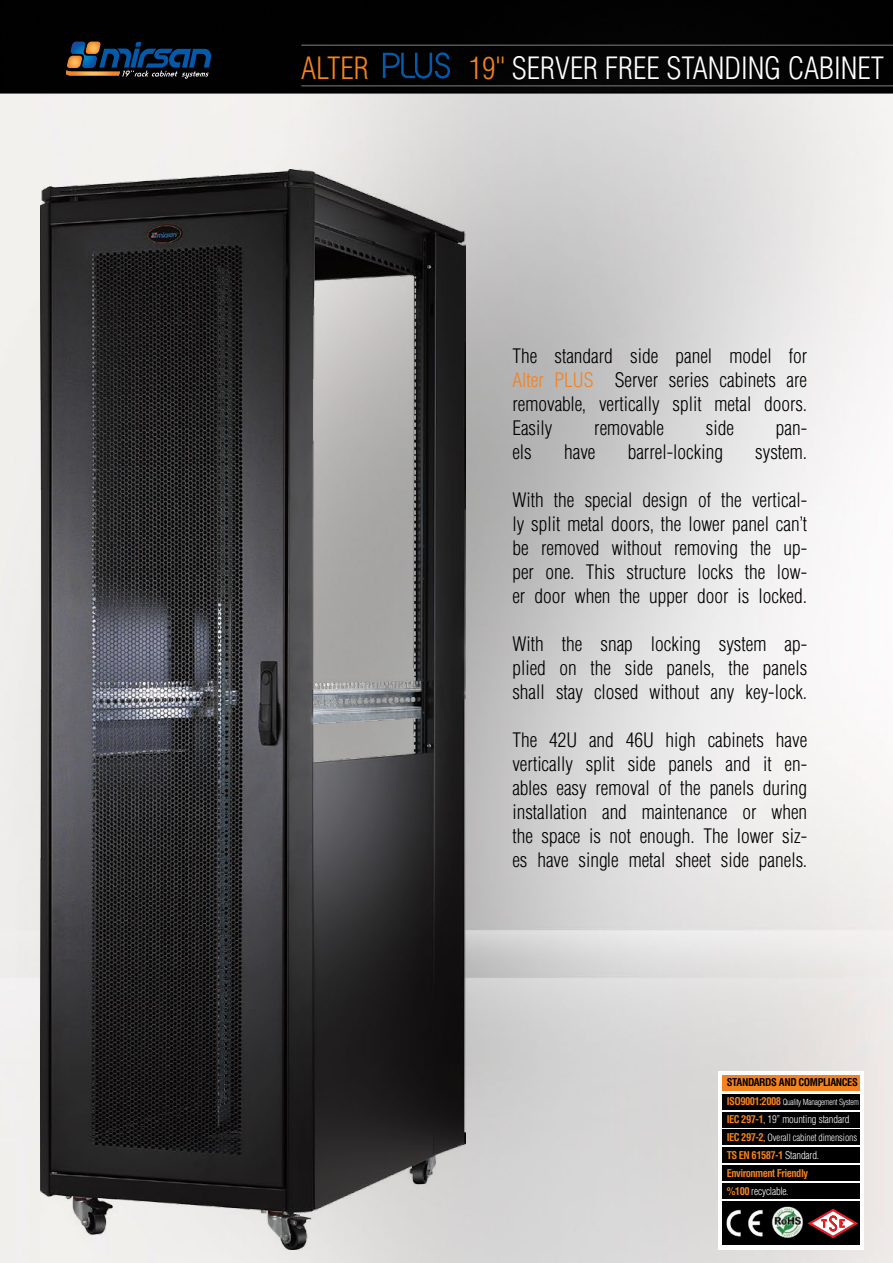
<style>
.page{position:relative;width:893px;height:1263px;background:#fff}
.page>*{position:absolute;margin:0;border:0;box-sizing:border-box;transform-origin:0 0}
.t1{font:30px "Helvetica Condensed Light Tr";color:#fff}
.t2{font:19.5px/24px "Helvetica Condensed Light Tr";color:#000;text-align:justify}
.t3{font:10.5px "Helvetica Condensed Light Tr";letter-spacing:-.01em;color:#fff}
.t4{font:10.5px/18px "Helvetica Cond Bold Tr";letter-spacing:-.05em;color:#f58220}
.t5{font:10.5px "Helvetica Cond Bold Tr";letter-spacing:-.04em;color:#000}
.t6{font:9.75px "Helvetica Condensed Light Tr";letter-spacing:-.01em;color:#fff}
.t7{font:8.25px "Helvetica Condensed Light Tr";letter-spacing:-.03em;color:#fff}
.s1{color:#f58220}
.s2{font-family:"Abeatby Kai";font-size:33px}
.s3{color:#f58221}
.s4{font-family:"Helvetica Cond Bold Tr";font-size:10.5px;color:#f58220}
.s5{font-family:"Helvetica Cond Bold Tr";color:#f58220}
.s6{font-size:10.5px}
.s7{font-family:"Helvetica Condensed Light Tr";color:#fff}
</style>
<div class="page">
<img style="left:0;top:94px;width:893px;height:1169px">
<div style="left:0;top:0;width:893px;height:94px;background:#020202"></div>
<svg style="left:66px;top:42px;width:145px;height:37px"></svg>
<hr style="left:301px;top:45px;width:592px;height:1px;background:#77787b">
<hr style="left:301px;top:85px;width:592px;height:1px;background:#77787b">
<img style="left:40px;top:169px;width:426px;height:1080px">
<svg style="left:718px;top:1071px;width:146px;height:178px"></svg>
<div style="left:722px;top:1075px;width:138px;height:15px;background:#f58220"></div>
<div style="left:722px;top:1094px;width:138px;height:15px;background:#000"></div>
<div style="left:722px;top:1130px;width:138px;height:15px;background:#000"></div>
<div style="left:722px;top:1166px;width:138px;height:15px;background:#000"></div>
<div style="left:722px;top:1112px;width:138px;height:15px;background:#000"></div>
<div style="left:722px;top:1148px;width:138px;height:15px;background:#000"></div>
<div style="left:722px;top:1183px;width:138px;height:15px;background:#000"></div>
<div style="left:722px;top:1201px;width:138px;height:44px;background:#000"></div>
<img style="left:771px;top:1206px;width:32px;height:32px">
<img style="left:726px;top:1209px;width:37px;height:28px">
<svg style="left:807px;top:1209px;width:51px;height:29px"></svg>
<h1 class="t1" style="left:301px;top:50px;width:584px"><span class="s1">ALTER</span> <span class="s2">PLUS</span> <span class="s1">19''</span> SERVER FREE STANDING CABINET</h1>
<p class="t2" style="left:512px;top:343px;width:296px">The standard side panel model for <span class="s3">Alter PLUS</span> Server series cabinets are removable, vertically split metal doors.<br>Easily</p>
<p class="t2" style="left:594px;top:415px;width:71px">removable</p>
<p class="t2" style="left:706px;top:415px;width:30px">side</p>
<p class="t2" style="left:776px;top:415px;width:33px">pan-</p>
<p class="t2" style="left:512px;top:439px;width:21px">els</p>
<p class="t2" style="left:564px;top:439px;width:33px">have</p>
<p class="t2" style="left:628px;top:439px;width:97px">barrel-locking</p>
<p class="t2" style="left:755px;top:439px;width:54px">system.</p>
<p class="t2" style="left:512px;top:487px;width:296px">With the special design of the vertical&shy;ly split metal doors, the lower panel can’t be removed without removing the up&shy;per one. This structure locks the low&shy;er door when the upper door is locked.</p>
<p class="t2" style="left:512px;top:631px;width:296px">With the snap locking system ap&shy;plied on the side panels, the panels shall stay closed without any key-lock.</p>
<p class="t2" style="left:512px;top:727px;width:296px">The 42U and 46U high cabinets have vertically split side panels and it en&shy;ables easy removal of the panels during installation and maintenance or when the space is not enough. The lower siz&shy;es have single metal sheet side panels.</p>
<p class="t5" style="left:727px;top:1076px;width:133px">STANDARDS AND COMPLIANCES</p>
<p class="t7" style="left:727px;top:1097px;width:134px"><span class="s4">ISO9001:2008</span> Quality Management System</p>
<p class="t3" style="left:727px;top:1113px;width:124px"><span class="s5">IEC 297-1</span>, 19” mounting standard</p>
<p class="t6" style="left:727px;top:1132px;width:132px"><span class="s4">IEC 297-2</span><span class="s6">,</span> Overall cabinet dimensions</p>
<p class="t4" style="left:727px;top:1146px;width:94px">TS EN 61587-1 <span class="s7">Standard.<br></span>Environment Friendly</p>
<p class="t3" style="left:727px;top:1185px;width:63px"><span class="s5">%100</span> recyclable.</p>
</div>
